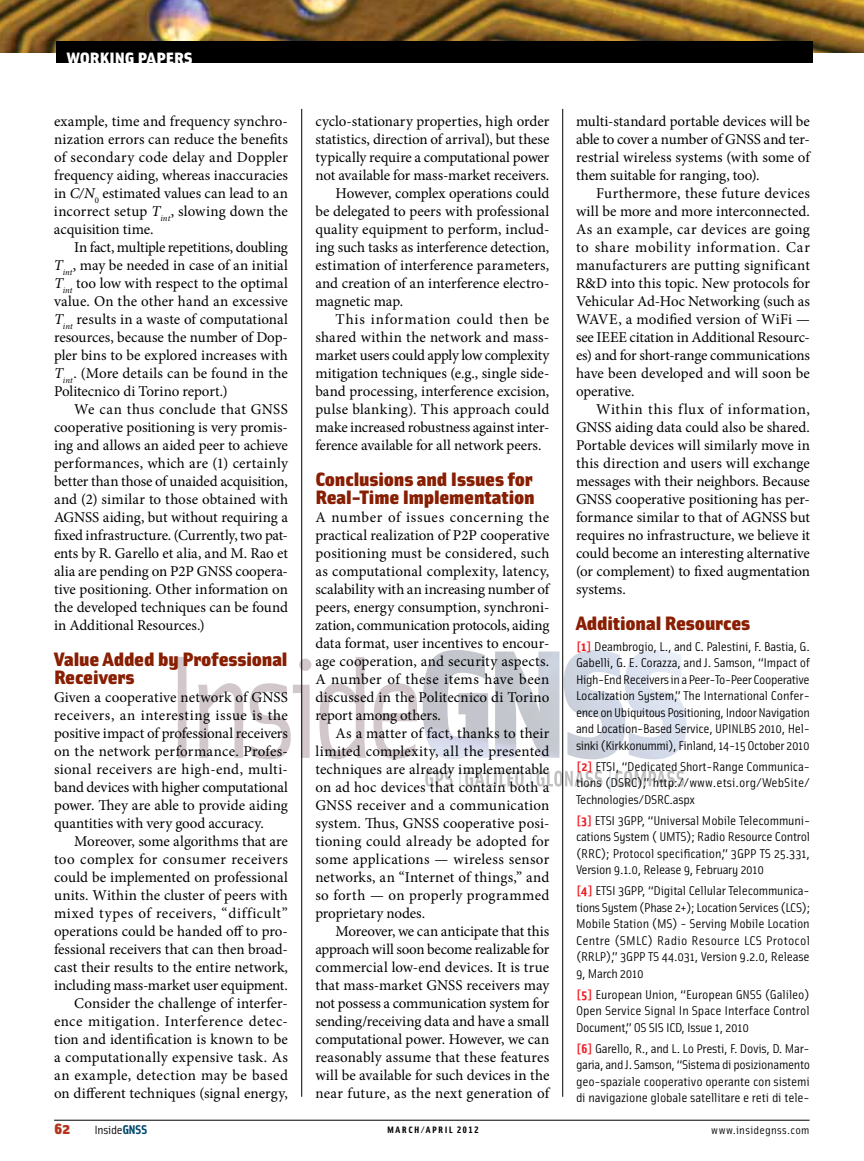
<style>
.page{position:relative;width:864px;height:1161px;background:#fff}
.page>*{position:absolute;margin:0;border:0;box-sizing:border-box;transform-origin:0 0}
.t1{font:19.5px/18px "Solex Black Lining";letter-spacing:-.01em;color:#881e02;scale:1.15 1}
.t2{font:16.5px "Solex Black Lining";color:#fff;scale:1.15 1}
.t3{font:15px/18px "Minion Pro";color:#000;text-align:justify}
.t4{font:15px "Minion Pro";letter-spacing:-.02em;color:#000}
.t5{font:15px "Minion Pro";letter-spacing:.045em;color:#000}
.t6{font:900 15px "Solex";color:#b6351e;scale:1.15 1}
.t7{font:12.75px/16.5px "Solex";letter-spacing:-.015em;color:#000;text-align:justify;scale:1.15 1}
.t8{font:12px "Solex";letter-spacing:-.025em;color:#000;scale:1.15 1}
.t9{font:11.25px "Solex";letter-spacing:.025em;color:#000;scale:1.15 1}
.t10{font:9.3px "Solex Bold Lining";letter-spacing:.125em;color:#000;scale:1.15 1}
.s1{font-style:italic}
.s2{font-weight:700;color:#ed1d24}
.s3{font-weight:700;font-size:12.75px;color:#00496e}
</style>
<div class="page">
<hr style="left:54px;top:1120px;width:756px;height:1px;background:#000">
<svg style="left:178px;top:657px;width:239px;height:102px"></svg>
<img style="left:423px;top:650px;width:264px;height:109px">
<svg style="left:609px;top:770px;width:75px;height:22px"></svg>
<svg style="left:537px;top:771px;width:66px;height:16px"></svg>
<hr style="left:530px;top:770px;width:2px;height:22px;background:#7e9dbe">
<svg style="left:459px;top:770px;width:65px;height:22px"></svg>
<svg style="left:425px;top:771px;width:28px;height:16px"></svg>
<img style="left:0;top:0;width:864px;height:52px">
<div style="left:56px;top:41px;width:757px;height:22px;background:#000"></div>
<hr style="left:301px;top:109px;width:1px;height:988px;background:#000">
<hr style="left:562px;top:109px;width:1px;height:988px;background:#000">
<p class="t2" style="left:67px;top:46px;width:111px">working papers</p>
<p class="t3" style="left:54px;top:112px;width:236px">example, time and frequency synchro&shy;nization errors can reduce the benefits of secondary code delay and Doppler frequency aiding, whereas inaccuracies in <span class="s1">C/N</span><sub>0</sub> estimated values can lead to an incorrect setup <span class="s1">T</span><sub>int</sub>, slowing down the acquisition time.</p>
<p class="t3" style="left:54px;top:238px;width:236px;text-indent:20px">In fact, multiple repetitions, doubling <span class="s1">T</span><sub>int</sub>, may be needed in case of an initial <span class="s1">T</span><sub>int</sub> too low with respect to the optimal value. On the other hand an excessive <span class="s1">T</span><sub>int</sub> results in a waste of computational resources, because the number of Dop&shy;pler bins to be explored increases with <span class="s1">T</span><sub>int</sub>. (More details can be found in the Politecnico di Torino report.)</p>
<p class="t3" style="left:54px;top:400px;width:236px;text-indent:20px">We can thus conclude that GNSS cooperative positioning is very promis&shy;ing and allows an aided peer to achieve performances, which are (1) certainly better than those of unaided acquisition, and (2) similar to those obtained with AGNSS aiding, but without requiring a fixed infrastructure. (Currently, two pat&shy;ents by R. Garello et alia, and M. Rao et alia are pending on P2P GNSS coopera&shy;tive positioning. Other information on the developed techniques can be found in Additional Resources.)</p>
<h1 class="t1" style="left:54px;top:649px;width:205px">Value Added by Professional<br>Receivers</h1>
<p class="t3" style="left:54px;top:688px;width:236px">Given a cooperative network of GNSS receivers, an interesting issue is the positive impact of professional receivers on the network performance. Profes&shy;sional receivers are high-end, multi&shy;band devices with higher computational power. They are able to provide aiding quantities with very good accuracy.</p>
<p class="t3" style="left:54px;top:832px;width:236px;text-align:right">Moreover, some algorithms that are too complex for consumer receivers could be implemented on professional units. Within the cluster of peers with mixed types of receivers, “difficult” operations could be handed off to pro&shy;fessional receivers that can then broad&shy;cast their results to the entire network, including mass-market user equipment.<br>Consider the challenge of interfer&shy;ence mitigation. Interference detec&shy;tion and identification is known to be a computationally expensive task. As an example, detection may be based on different techniques (signal energy,</p>
<p class="t3" style="left:315px;top:112px;width:235px">cyclo-stationary properties, high order</p>
<p class="t3" style="left:315px;top:130px;width:236px">statistics, direction of arrival), but these</p>
<p class="t3" style="left:315px;top:148px;width:236px">typically require a computational power</p>
<p class="t3" style="left:315px;top:166px;width:235px">not available for mass-market receivers.</p>
<p class="t3" style="left:336px;top:184px;width:215px">However, complex operations could</p>
<p class="t3" style="left:315px;top:202px;width:235px">be delegated to peers with professional</p>
<p class="t3" style="left:315px;top:220px;width:235px">quality equipment to perform, includ-</p>
<p class="t3" style="left:315px;top:238px;width:235px">ing such tasks as interference detection,</p>
<p class="t3" style="left:315px;top:256px;width:235px">estimation of interference parameters,</p>
<p class="t3" style="left:315px;top:274px;width:235px">and creation of an interference electro-</p>
<p class="t3" style="left:315px;top:292px;width:89px">magnetic map.</p>
<p class="t5" style="left:336px;top:309px;width:215px">This information could then be</p>
<p class="t3" style="left:315px;top:328px;width:235px">shared within the network and mass-</p>
<p class="t4" style="left:315px;top:345px;width:236px">market users could apply low complexity</p>
<p class="t3" style="left:315px;top:364px;width:235px">mitigation techniques (e.g., single side-</p>
<p class="t3" style="left:315px;top:382px;width:236px">band processing, interference excision,</p>
<p class="t3" style="left:315px;top:400px;width:235px">pulse blanking). This approach could</p>
<p class="t3" style="left:315px;top:418px;width:235px">make increased robustness against inter-</p>
<p class="t3" style="left:315px;top:436px;width:228px">ference available for all network peers.</p>
<h1 class="t1" style="left:315px;top:469px;width:192px">Conclusions and Issues for<br>Real-Time Implementation</h1>
<p class="t3" style="left:315px;top:508px;width:236px">A number of issues concerning the practical realization of P2P cooperative positioning must be considered, such as computational complexity, latency, scalability with an increasing number of peers, energy consumption, synchroni&shy;zation, communication protocols, aiding data format, user incentives to encour&shy;age cooperation, and security aspects.<br>A number of these items have been discussed in the Politecnico di Torino report among others.</p>
<p class="t3" style="left:315px;top:724px;width:236px;text-indent:20px">As a matter of fact, thanks to their limited complexity, all the presented techniques are already implementable on ad hoc devices that contain both a GNSS receiver and a communication system. Thus, GNSS cooperative posi&shy;tioning could already be adopted for some applications — wireless sensor networks, an “Internet of things,” and so forth — on properly programmed proprietary nodes.</p>
<p class="t3" style="left:315px;top:922px;width:236px;text-indent:20px">Moreover, we can anticipate that this approach will soon become realizable for commercial low-end devices. It is true that mass-market GNSS receivers may not possess a communication system for sending/receiving data and have a small computational power. However, we can reasonably assume that these features will be available for such devices in the near future, as the next generation of</p>
<p class="t3" style="left:576px;top:112px;width:235px">multi-standard portable devices will be able to cover a number of GNSS and ter&shy;restrial wireless systems (with some of them suitable for ranging, too).</p>
<p class="t3" style="left:576px;top:184px;width:236px;text-indent:20px">Furthermore, these future devices will be more and more interconnected.<br>As an example, car devices are going to share mobility information. Car manufacturers are putting significant R&amp;D into this topic. New protocols for Vehicular Ad-Hoc Networking (such as WAVE, a modified version of WiFi — see IEEE citation in Additional Resourc&shy;es) and for short-range communications have been developed and will soon be operative.</p>
<p class="t3" style="left:576px;top:400px;width:236px;text-indent:20px">Within this flux of information, GNSS aiding data could also be shared.<br>Portable devices will similarly move in this direction and users will exchange messages with their neighbors. Because GNSS cooperative positioning has per&shy;formance similar to that of AGNSS but requires no infrastructure, we believe it could become an interesting alternative (or complement) to fixed augmentation systems.</p>
<h1 class="t1" style="left:576px;top:613px;width:153px">Additional Resources</h1>
<p class="t7" style="left:576px;top:638px;width:205px"><span class="s2">[1]</span> Deambrogio, L., and C. Palestini, F. Bastia, G.<br>Gabelli, G. E. Corazza, and J. Samson, “Impact of High-End Receivers in a Peer-To-Peer Cooperative Localization System,” The International Confer&shy;ence on Ubiquitous Positioning, Indoor Navigation and Location-Based Service, UPINLBS 2010, Hel&shy;sinki (Kirkkonummi), Finland, 14-15 October 2010</p>
<p class="t7" style="left:576px;top:758px;width:205px"><span class="s2">[2]</span> ETSI, “Dedicated Short-Range Communica&shy;tions (DSRC),” http://www.etsi.org/WebSite/ Technologies/DSRC.aspx</p>
<p class="t7" style="left:576px;top:812px;width:205px"><span class="s2">[3]</span> ETSI 3GPP, “Universal Mobile Telecommuni&shy;cations System ( UMTS); Radio Resource Control (RRC); Protocol specification,” 3GPP TS 25.331, Version 9.1.0, Release 9, February 2010</p>
<p class="t7" style="left:576px;top:882px;width:205px"><span class="s2">[4]</span> ETSI 3GPP, “Digital Cellular Telecommunica&shy;tions System (Phase 2+); Location Services (LCS); Mobile Station (MS) - Serving Mobile Location Centre (SMLC) Radio Resource LCS Protocol (RRLP),” 3GPP TS 44.031, Version 9.2.0, Release 9, March 2010</p>
<p class="t7" style="left:576px;top:986px;width:205px"><span class="s2">[5]</span> European Union, “European GNSS (Galileo)<br>Open Service Signal In Space Interface Control Document,” OS SIS ICD, Issue 1, 2010</p>
<p class="t7" style="left:576px;top:1040px;width:205px"><span class="s2">[6]</span> Garello, R., and L. Lo Presti, F. Dovis, D. Mar&shy;garia, and J. Samson, “Sistema di posizionamento geo-spaziale cooperativo operante con sistemi di navigazione globale satellitare e reti di tele-</p>
<p class="t6" style="left:54px;top:1119px;width:15px">62</p>
<p class="t8" style="left:95px;top:1122px;width:47px">Inside<span class="s3">GNSS</span></p>
<p class="t10" style="left:387px;top:1124px;width:81px">MARCH/APRIL 2012</p>
<p class="t9" style="left:711px;top:1123px;width:87px">www.insidegnss.com</p>
</div>
